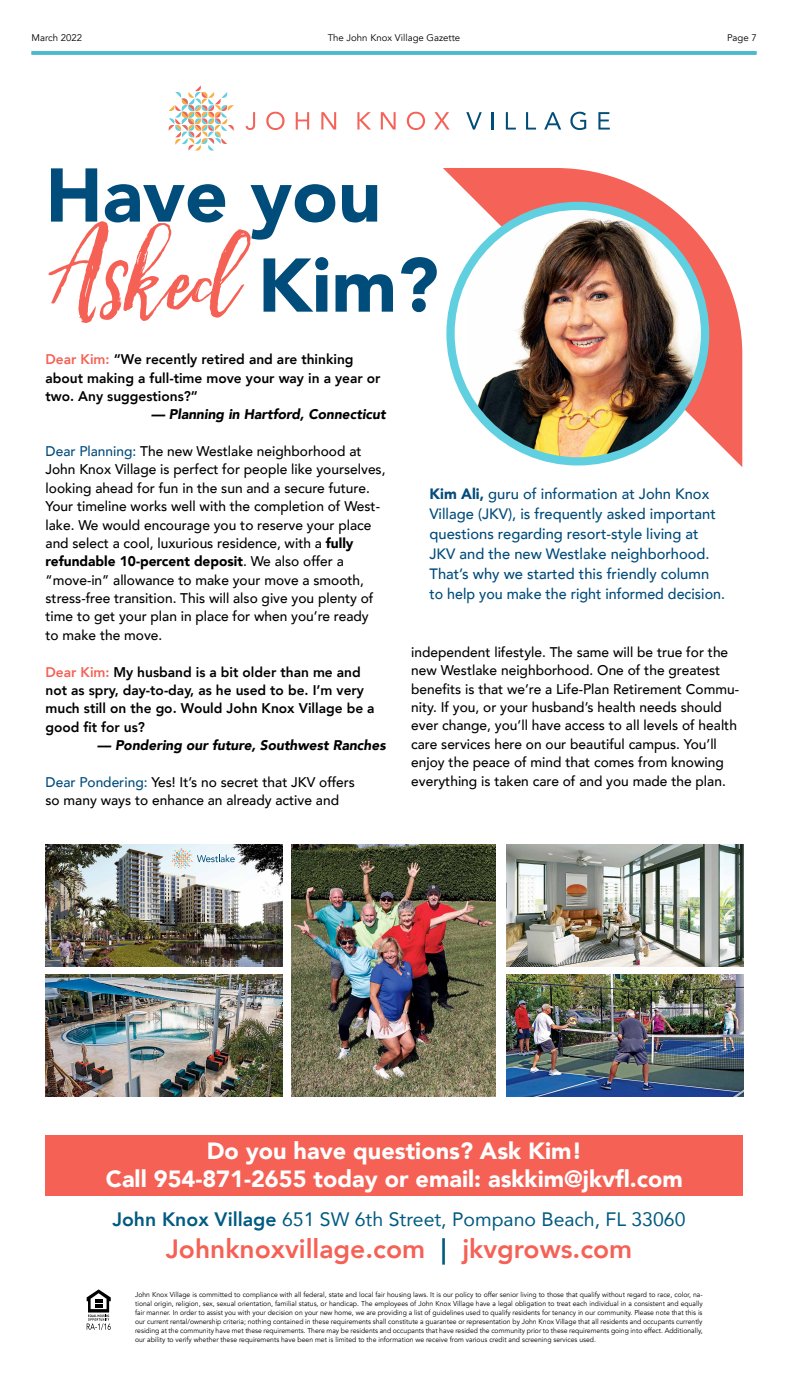
<style>
.page{position:relative;width:788px;height:1386px;background:#fff}
.page>*{position:absolute;margin:0;border:0;box-sizing:border-box;transform-origin:0 0}
.t1{font:italic 139.74px "Hello Sunshine";color:#f56155;scale:.95 1}
.t2{font:900 75.16px "Avenir";color:#004c7b}
.t3{font:800 26.43px "Avenir";color:#f56155}
.t4{font:900 23.45px "Avenir";color:#fff}
.t5{font:19.43px "Avenir";color:#005a81}
.t6{font:500 15.05px/20px "Avenir";color:#004c7b}
.t7{font:500 14px/18.4px "Avenir";color:#000}
.t8{font:800 14px/18.4px "Avenir";color:#000}
.t9{font:italic 900 14px "Avenir";color:#000}
.t10{font:900 14px "Avenir";color:#000}
.t11{font:9.62px "Avenir";color:#000}
.t12{font:7.17px/9.2px "Avenir";color:#000;text-align:justify;scale:.96 1}
.s1{font-family:"Avenir";font-weight:900;font-style:normal;font-size:75.16px;color:#004c7b}
.s2{color:#f56155}
.s3{color:#004c7b}
.s4{font-weight:900}
.s5{font-weight:500}
.s6{font-weight:800}
.s7{color:#005a81}
</style>
<div class="page">
<svg style="left:32px;top:51px;width:724px;height:4px;background:#4fbbd1"></svg>
<svg style="left:87px;top:1289px;width:24px;height:41px"></svg>
<div style="left:46px;top:1136px;width:697px;height:60px;background:#f56155"></div>
<svg style="left:169px;top:85px;width:65px;height:66px"></svg>
<svg style="left:245px;top:112px;width:10px;height:18px"></svg>
<svg style="left:266px;top:112px;width:18px;height:18px"></svg>
<svg style="left:296px;top:112px;width:13px;height:18px"></svg>
<svg style="left:321px;top:112px;width:15px;height:18px"></svg>
<svg style="left:357px;top:112px;width:14px;height:18px"></svg>
<svg style="left:381px;top:112px;width:14px;height:18px"></svg>
<svg style="left:407px;top:112px;width:18px;height:18px"></svg>
<svg style="left:434px;top:112px;width:15px;height:18px"></svg>
<svg style="left:466px;top:112px;width:15px;height:18px"></svg>
<svg style="left:491px;top:112px;width:2px;height:18px"></svg>
<svg style="left:506px;top:112px;width:10px;height:18px"></svg>
<svg style="left:526px;top:112px;width:10px;height:18px"></svg>
<svg style="left:544px;top:112px;width:17px;height:18px"></svg>
<svg style="left:570px;top:112px;width:16px;height:18px"></svg>
<svg style="left:598px;top:112px;width:11px;height:18px"></svg>
<svg style="left:443px;top:168px;width:299px;height:299px"></svg>
<img style="left:291px;top:845px;width:204px;height:251px">
<img style="left:46px;top:974px;width:236px;height:122px">
<img style="left:506px;top:845px;width:237px;height:122px">
<img style="left:46px;top:845px;width:236px;height:122px">
<img style="left:506px;top:974px;width:237px;height:122px">
<svg style="left:172px;top:848px;width:63px;height:21px"></svg>
<img style="left:469px;top:206px;width:236px;height:255px">
<div style="left:446px;top:202px;width:263px;height:264px;border:8px solid #60cfe0;border-radius:50%"></div>
<p class="t11" style="left:32px;top:32px;width:52px">March 2022</p>
<p class="t11" style="left:327px;top:32px;width:134px">The John Knox Village Gazette</p>
<p class="t11" style="left:727px;top:32px;width:31px">Page 7</p>
<p class="t2" style="left:46px;top:131px;width:337px">Have you</p>
<p class="t1" style="left:42px;top:197px;width:419px">Asked <span class="s1">Kim?</span></p>
<p class="t8" style="left:46px;top:350px;width:336px"><span class="s2">Dear Kim:</span> “We recently retired and are thinking about making a full-time move your way in a year or two. Any suggestions?”</p>
<p class="t9" style="left:151px;top:403px;width:236px">— Planning in Hartford, Connecticut</p>
<p class="t7" style="left:46px;top:441px;width:341px"><span class="s3">Dear Planning:</span> The new Westlake neighborhood at John Knox Village is perfect for people like yourselves, looking ahead for fun in the sun and a secure future.<br>Your timeline works well with the completion of West&shy;lake. We would encourage you to reserve your place and select a cool, luxurious residence, with a <span class="s4">fully</span></p>
<p class="t10" style="left:46px;top:549px;width:300px">refundable 10-percent deposit<span class="s5">. We also offer a</span></p>
<p class="t7" style="left:46px;top:570px;width:329px">“move-in” allowance to make your move a smooth, stress-free transition. This will also give you plenty of time to get your plan in place for when you’re ready to make the move.</p>
<p class="t8" style="left:46px;top:662px;width:330px"><span class="s2">Dear Kim:</span> My husband is a bit older than me and not as spry, day-to-day, as he used to be. I’m very much still on the go. Would John Knox Village be a good fit for us?</p>
<p class="t9" style="left:97px;top:734px;width:290px">— Pondering our future, Southwest Ranches</p>
<p class="t7" style="left:46px;top:772px;width:311px"><span class="s3">Dear Pondering:</span> Yes! It’s no secret that JKV offers</p>
<p class="t7" style="left:46px;top:790px;width:295px">so many ways to enhance an already active and</p>
<p class="t6" style="left:429px;top:483px;width:297px"><span class="s4">Kim Ali,</span> guru of information at John Knox Village (JKV), is frequently asked important questions regarding resort-style living at JKV and the new Westlake neighborhood.<br>That’s why we started this friendly column to help you make the right informed decision.</p>
<p class="t7" style="left:411px;top:642px;width:329px">independent lifestyle. The same will be true for the new Westlake neighborhood. One of the greatest benefits is that we’re a Life-Plan Retirement Commu&shy;nity. If you, or your husband’s health needs should ever change, you’ll have access to all levels of health care services here on our beautiful campus. You’ll enjoy the peace of mind that comes from knowing everything is taken care of and you made the plan.</p>
<p class="t4" style="left:207px;top:1131px;width:377px">Do you have questions? Ask Kim!</p>
<p class="t4" style="left:106px;top:1158px;width:578px">Call 954-871-2655 today or email: askkim@jkvfl.com</p>
<p class="t5" style="left:112px;top:1204px;width:574px"><span class="s6">John Knox Village</span> 651 SW 6th Street, Pompano Beach, FL 33060</p>
<p class="t3" style="left:166px;top:1228px;width:468px">Johnknoxvillage.com <span class="s7">|</span> jkvgrows.com</p>
<p class="t12" style="left:135px;top:1290px;width:592px">John Knox Village is committed to compliance with all federal, state and local fair housing laws. It is our policy to offer senior living to those that qualify without regard to race, color, na&shy;tional origin, religion, sex, sexual orientation, familial status, or handicap. The employees of John Knox Village have a legal obligation to treat each individual in a consistent and equally fair manner. In order to assist you with your decision on your new home, we are providing a list of guidelines used to qualify residents for tenancy in our community. Please note that this is our current rental/ownership criteria; nothing contained in these requirements shall constitute a guarantee or representation by John Knox Village that all residents and occupants currently residing at the community have met these requirements. There may be residents and occupants that have resided the community prior to these requirements going into effect. Additionally, our ability to verify whether these requirements have been met is limited to the information we receive from various credit and screening services used.</p>
</div>
